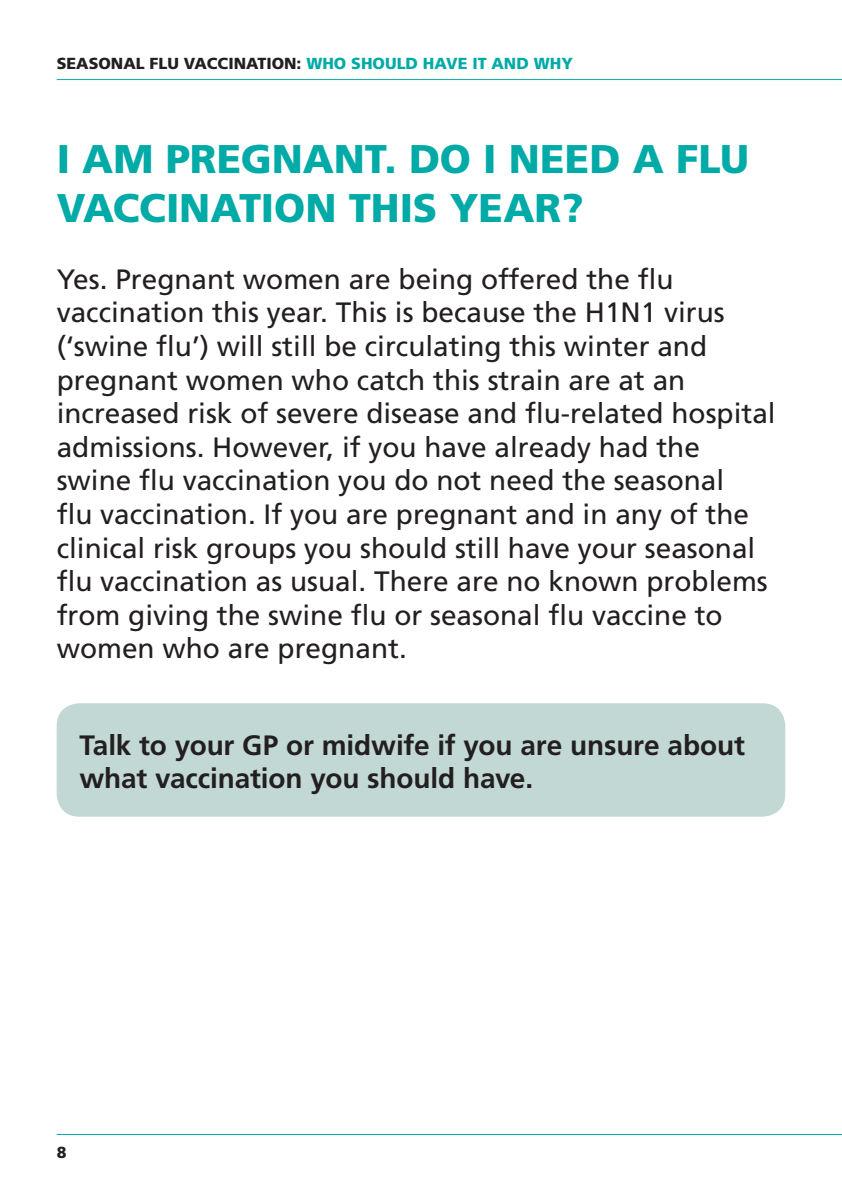
<style>
.page{position:relative;width:842px;height:1191px;background:#fff}
.page>*{position:absolute;margin:0;border:0;box-sizing:border-box;transform-origin:0 0}
.A_Head{font:900 40px/48px "Frutiger";color:#00aaa6}
.text{font:28px/33.6px "Frutiger";color:#231f20}
.Body_bold{font:700 28px/33.6px "Frutiger";letter-spacing:-.005em;color:#231f20}
.t1{font:900 16px "Frutiger";color:#231f20}
.s1{color:#00aaa6}
</style>
<div class="page">
<hr style="left:57px;top:79px;width:785px;height:1px;background:#00aaa6">
<hr style="left:57px;top:1134px;width:785px;height:1px;background:#00aaa6">
<div style="left:57px;top:703px;width:728px;height:113px;background:#c1d8d4;border-radius:23px"></div>
<p class="t1" style="left:57px;top:54px;width:518px">SEASONAL FLU VACCINATION: <span class="s1">WHO SHOULD HAVE IT AND WHY</span></p>
<p class="A_Head" style="left:57px;top:135px;width:694px">I AM PREGNANT. DO I NEED A FLU<br>VACCINATION THIS YEAR?</p>
<p class="text" style="left:57px;top:262px;width:720px">Yes. Pregnant women are being offered the flu vaccination this year. This is because the H1N1 virus (‘swine flu’) will still be circulating this winter and pregnant women who catch this strain are at an increased risk of severe disease and flu-related hospital admissions. However, if you have already had the swine flu vaccination you do not need the seasonal<br>flu vaccination. If you are pregnant and in any of the clinical risk groups you should still have your seasonal flu vaccination as usual. There are no known problems from giving the swine flu or seasonal flu vaccine to women who are pregnant.</p>
<p class="Body_bold" style="left:79px;top:728px;width:667px">Talk to your GP or midwife if you are unsure about what vaccination you should have.</p>
<p class="t1" style="left:57px;top:1143px;width:11px">8</p>
</div>
